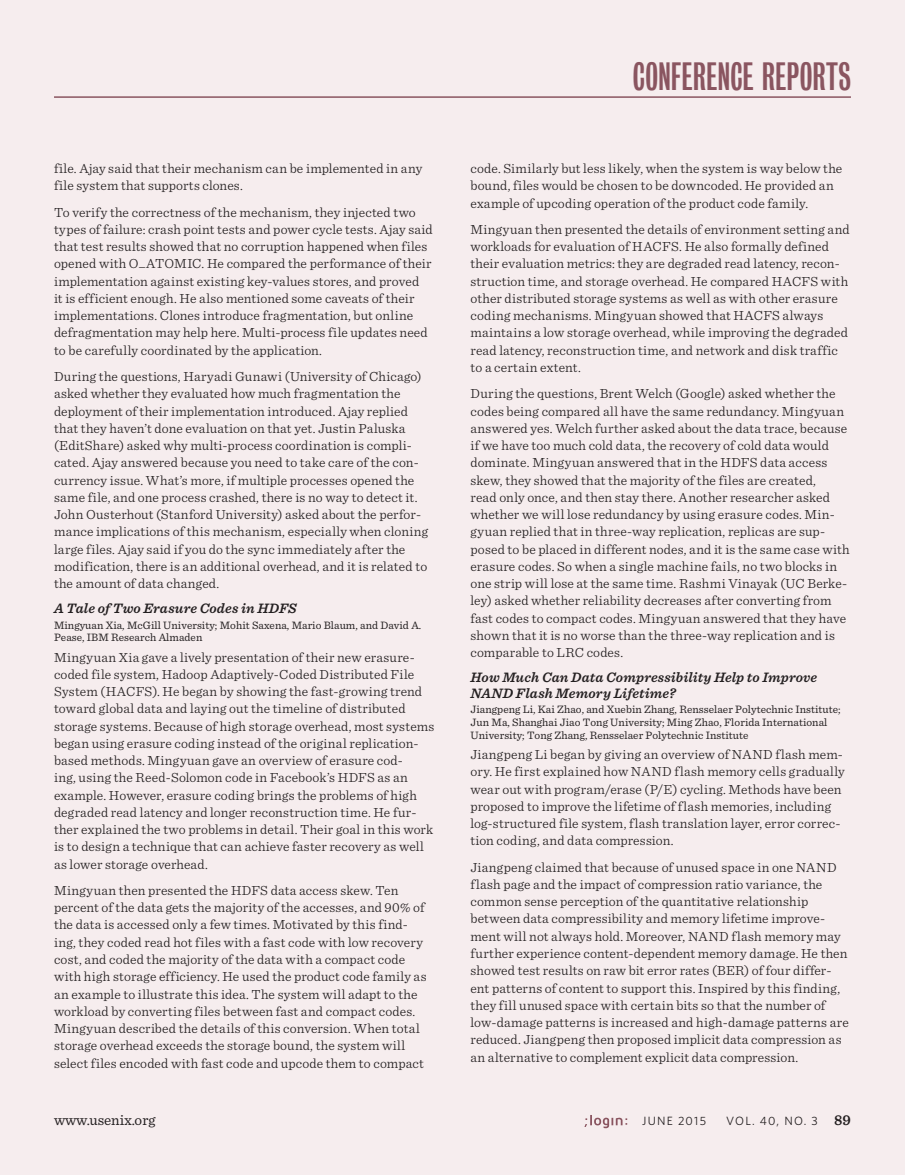
<style>
.page{position:relative;width:905px;height:1175px;background:#fff}
.page>*{position:absolute;margin:0;border:0;box-sizing:border-box;transform-origin:0 0}
.t1{font:36px "Bureau Grotesque One Three";letter-spacing:.005em;color:#8a5560}
.t2{font:15px "Sentinel";color:#231f20}
.conf_panel_subject{font:italic 600 14.25px/15.8px "Sentinel";letter-spacing:.01em;color:#231f20}
.body{font:300 13.8px/17.2px "Sentinel";letter-spacing:.01em;color:#231f20}
.t3{font:12px "Whitney";letter-spacing:.1em;color:#231f20}
.conf_participant{font:11.25px/12.8px "Sentinel";letter-spacing:.005em;color:#231f20}
.s1{font-family:"Sentinel";font-weight:600;font-size:15px}
</style>
<div class="page">
<div style="left:0;top:0;width:904px;height:1174px;background:#f6edee"></div>
<svg style="left:584px;top:1115px;width:43px;height:13px"></svg>
<hr style="left:54px;top:96px;width:796px;height:2px;background:#8a5560">
<p class="body" style="left:54px;top:159px;width:370px">file. Ajay said that their mechanism can be implemented in any file system that supports clones.</p>
<p class="body" style="left:54px;top:202px;width:380px">To verify the correctness of the mechanism, they injected two types of failure: crash point tests and power cycle tests. Ajay said that test results showed that no corruption happened when files opened with O_ATOMIC. He compared the performance of their implementation against existing key-values stores, and proved<br>it is efficient enough. He also mentioned some caveats of their implementations. Clones introduce fragmentation, but online defragmentation may help here. Multi-process file updates need to be carefully coordinated by the application.</p>
<p class="body" style="left:54px;top:367px;width:376px">During the questions, Haryadi Gunawi (University of Chicago) asked whether they evaluated how much fragmentation the deployment of their implementation introduced. Ajay replied that they haven’t done evaluation on that yet. Justin Paluska (EditShare) asked why multi-process coordination is compli&shy;cated. Ajay answered because you need to take care of the con&shy;currency issue. What’s more, if multiple processes opened the same file, and one process crashed, there is no way to detect it.<br>John Ousterhout (Stanford University) asked about the perfor&shy;mance implications of this mechanism, especially when cloning large files. Ajay said if you do the sync immediately after the modification, there is an additional overhead, and it is related to the amount of data changed.</p>
<p class="conf_panel_subject" style="left:54px;top:599px;width:244px">A Tale of Two Erasure Codes in HDFS</p>
<p class="conf_participant" style="left:54px;top:618px;width:369px">Mingyuan Xia, McGill University; Mohit Saxena, Mario Blaum, and David A.<br>Pease, IBM Research Almaden</p>
<p class="body" style="left:54px;top:647px;width:382px">Mingyuan Xia gave a lively presentation of their new erasure&shy;coded file system, Hadoop Adaptively-Coded Distributed File System (HACFS). He began by showing the fast-growing trend toward global data and laying out the timeline of distributed storage systems. Because of high storage overhead, most systems began using erasure coding instead of the original replication&shy;based methods. Mingyuan gave an overview of erasure cod-<br>ing, using the Reed-Solomon code in Facebook’s HDFS as an example. However, erasure coding brings the problems of high degraded read latency and longer reconstruction time. He fur&shy;ther explained the two problems in detail. Their goal in this work is to design a technique that can achieve faster recovery as well as lower storage overhead.</p>
<p class="body" style="left:54px;top:880px;width:374px">Mingyuan then presented the HDFS data access skew. Ten percent of the data gets the majority of the accesses, and 90% of the data is accessed only a few times. Motivated by this find&shy;ing, they coded read hot files with a fast code with low recovery cost, and coded the majority of the data with a compact code with high storage efficiency. He used the product code family as an example to illustrate this idea. The system will adapt to the workload by converting files between fast and compact codes.<br>Mingyuan described the details of this conversion. When total storage overhead exceeds the storage bound, the system will select files encoded with fast code and upcode them to compact</p>
<h1 class="t1" style="left:633px;top:57px;width:219px">CONFERENCE REPORTS</h1>
<p class="body" style="left:470px;top:159px;width:373px">code. Similarly but less likely, when the system is way below the bound, files would be chosen to be downcoded. He provided an example of upcoding operation of the product code family.</p>
<p class="body" style="left:470px;top:220px;width:380px">Mingyuan then presented the details of environment setting and workloads for evaluation of HACFS. He also formally defined their evaluation metrics: they are degraded read latency, recon&shy;struction time, and storage overhead. He compared HACFS with other distributed storage systems as well as with other erasure coding mechanisms. Mingyuan showed that HACFS always maintains a low storage overhead, while improving the degraded read latency, reconstruction time, and network and disk traffic to a certain extent.</p>
<p class="body" style="left:470px;top:384px;width:381px">During the questions, Brent Welch (Google) asked whether the codes being compared all have the same redundancy. Mingyuan answered yes. Welch further asked about the data trace, because if we have too much cold data, the recovery of cold data would dominate. Mingyuan answered that in the HDFS data access skew, they showed that the majority of the files are created,<br>read only once, and then stay there. Another researcher asked whether we will lose redundancy by using erasure codes. Min&shy;gyuan replied that in three-way replication, replicas are sup&shy;posed to be placed in different nodes, and it is the same case with erasure codes. So when a single machine fails, no two blocks in one strip will lose at the same time. Rashmi Vinayak (UC Berke&shy;ley) asked whether reliability decreases after converting from fast codes to compact codes. Mingyuan answered that they have shown that it is no worse than the three-way replication and is comparable to LRC codes.</p>
<p class="conf_panel_subject" style="left:470px;top:668px;width:348px">How Much Can Data Compressibility Help to Improve<br>NAND Flash Memory Lifetime?</p>
<p class="conf_participant" style="left:470px;top:702px;width:371px">Jiangpeng Li, Kai Zhao, and Xuebin Zhang, Rensselaer Polytechnic Institute;<br>Jun Ma, Shanghai Jiao Tong University; Ming Zhao, Florida International<br>University; Tong Zhang, Rensselaer Polytechnic Institute</p>
<p class="body" style="left:470px;top:745px;width:376px">Jiangpeng Li began by giving an overview of NAND flash mem&shy;ory. He first explained how NAND flash memory cells gradually wear out with program/erase (P/E) cycling. Methods have been proposed to improve the lifetime of flash memories, including log-structured file system, flash translation layer, error correc&shy;tion coding, and data compression.</p>
<p class="body" style="left:470px;top:857px;width:380px">Jiangpeng claimed that because of unused space in one NAND flash page and the impact of compression ratio variance, the common sense perception of the quantitative relationship between data compressibility and memory lifetime improve&shy;ment will not always hold. Moreover, NAND flash memory may further experience content-dependent memory damage. He then showed test results on raw bit error rates (BER) of four differ&shy;ent patterns of content to support this. Inspired by this finding, they fill unused space with certain bits so that the number of low-damage patterns is increased and high-damage patterns are reduced. Jiangpeng then proposed implicit data compression as an alternative to complement explicit data compression.</p>
<p class="t2" style="left:54px;top:1108px;width:103px">www.usenix.org</p>
<p class="t3" style="left:642px;top:1113px;width:65px">JUNE 2015</p>
<p class="t3" style="left:726px;top:1113px;width:126px">VOL. 40, NO. 3 <span class="s1">89</span></p>
</div>
